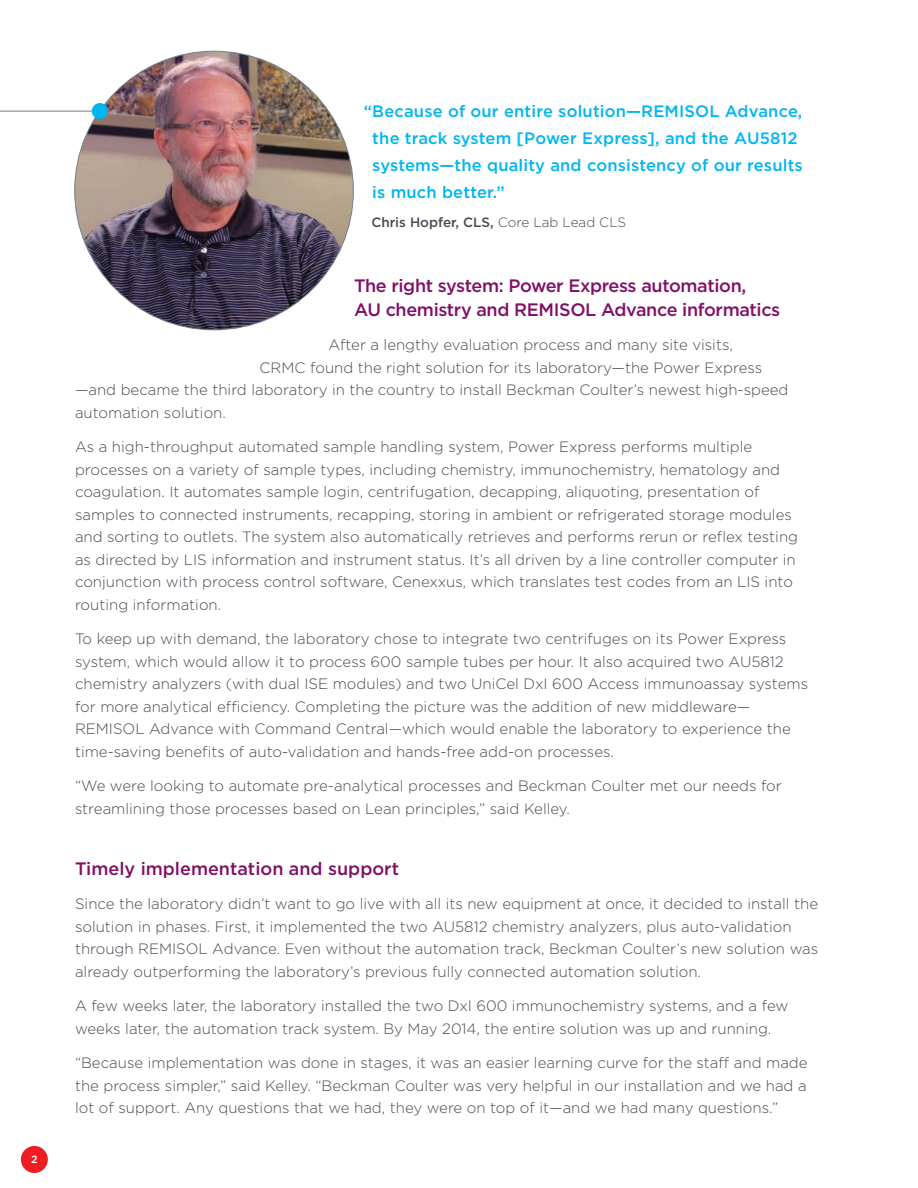
<style>
.page{position:relative;width:918px;height:1188px;background:#fff}
.page>*{position:absolute;margin:0;border:0;box-sizing:border-box;transform-origin:0 0}
.t1{font:500 18px/24px "Gotham";letter-spacing:-.02em;color:#811067}
.t2{font:500 18px "Gotham";color:#811067}
.t3{font:500 16.5px/27px "Gotham";letter-spacing:.01em;color:#00b6ef}
.t4{font:300 15px/22.5px "Gotham";color:#464b54}
.t5{font:500 13.5px "Gotham";color:#464b54}
.t6{font:500 10.5px "Gotham";color:#fff}
.s1{font-weight:300}
</style>
<div class="page">
<div style="left:21px;top:1146px;width:27px;height:27px;background:#ee1d23;border-radius:50%"></div>
<img style="left:75px;top:51px;width:278px;height:279px;border-radius:139px">
<hr style="left:0;top:111px;width:102px;height:1px;background:#727f8a">
<div style="left:92px;top:103px;width:16px;height:16px;background:#00b6ef;border-radius:50%"></div>
<p class="t6" style="left:31px;top:1152px;width:8px">2</p>
<p class="t3" style="left:372px;top:97px;width:432px;text-indent:-8px">“Because of our entire solution—REMISOL Advance, the track system [Power Express], and the AU5812 systems—the quality and consistency of our results is much better.”</p>
<p class="t5" style="left:371px;top:214px;width:256px">Chris Hopfer, CLS, <span class="s1">Core Lab Lead CLS</span></p>
<p class="t1" style="left:354px;top:273px;width:428px">The right system: Power Express automation,<br>AU chemistry and REMISOL Advance informatics</p>
<p class="t4" style="left:328px;top:333px;width:406px">After a lengthy evaluation process and many site visits,</p>
<p class="t4" style="left:75px;top:356px;width:715px;text-indent:184px">CRMC found the right solution for its laboratory—the Power Express —and became the third laboratory in the country to install Beckman Coulter’s newest high-speed automation solution.</p>
<p class="t4" style="left:75px;top:435px;width:725px">As a high-throughput automated sample handling system, Power Express performs multiple processes on a variety of sample types, including chemistry, immunochemistry, hematology and coagulation. It automates sample login, centrifugation, decapping, aliquoting, presentation of samples to connected instruments, recapping, storing in ambient or refrigerated storage modules and sorting to outlets. The system also automatically retrieves and performs rerun or reflex testing as directed by LIS information and instrument status. It’s all driven by a line controller computer in conjunction with process control software, Cenexxus, which translates test codes from an LIS into routing information.</p>
<p class="t4" style="left:75px;top:627px;width:735px">To keep up with demand, the laboratory chose to integrate two centrifuges on its Power Express system, which would allow it to process 600 sample tubes per hour. It also acquired two AU5812 chemistry analyzers (with dual ISE modules) and two UniCel DxI 600 Access immunoassay systems for more analytical efficiency. Completing the picture was the addition of new middleware— REMISOL Advance with Command Central—which would enable the laboratory to experience the time-saving benefits of auto-validation and hands-free add-on processes.</p>
<p class="t4" style="left:75px;top:774px;width:708px">“We were looking to automate pre-analytical processes and Beckman Coulter met our needs for streamlining those processes based on Lean principles,” said Kelley.</p>
<p class="t2" style="left:75px;top:857px;width:326px">Timely implementation and support</p>
<p class="t4" style="left:75px;top:892px;width:745px">Since the laboratory didn’t want to go live with all its new equipment at once, it decided to install the solution in phases. First, it implemented the two AU5812 chemistry analyzers, plus auto-validation through REMISOL Advance. Even without the automation track, Beckman Coulter’s new solution was already outperforming the laboratory’s previous fully connected automation solution.</p>
<p class="t4" style="left:75px;top:994px;width:715px">A few weeks later, the laboratory installed the two DxI 600 immunochemistry systems, and a few weeks later, the automation track system. By May 2014, the entire solution was up and running.</p>
<p class="t4" style="left:75px;top:1051px;width:734px;text-align:justify">“Because implementation was done in stages, it was an easier learning curve for the staff and made the process simpler,” said Kelley. “Beckman Coulter was very helpful in our installation and we had a lot of support. Any questions that we had, they were on top of it—and we had many questions.”</p>
</div>
